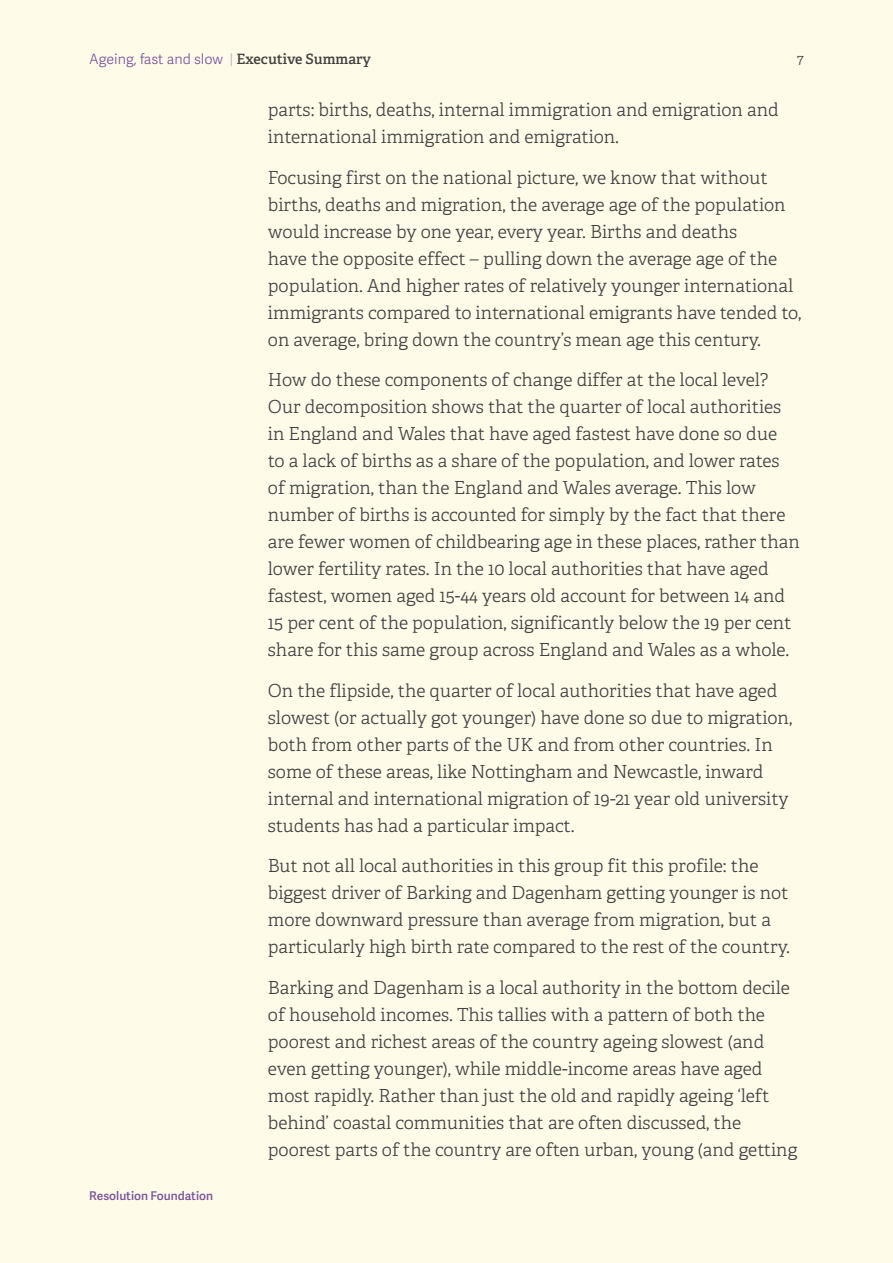
<style>
.page{position:relative;width:893px;height:1263px;background:#fefbe8}
.page>*{position:absolute;margin:0;border:0;box-sizing:border-box;transform-origin:0 0}
.t1{font:300 18px/27px "Adelle";color:#404040}
.t2{font:14.25px "Adelle Sans Lt";color:#78509c}
.t3{font:300 14.25px "Adelle";color:#404040}
.t4{font:12px "Adelle Sans Sb";color:#78509c}
.s1{color:#bba8cd}
.s2{font-family:"Adelle";font-weight:600;color:#404040}
</style>
<div class="page">
<p class="t2" style="left:89px;top:49px;width:283px">Ageing, fast and slow <span class="s1">|</span> <span class="s2">Executive Summary</span></p>
<p class="t3" style="left:797px;top:50px;width:8px">7</p>
<p class="t4" style="left:89px;top:1187px;width:125px">Resolution Foundation</p>
<p class="t1" style="left:268px;top:97px;width:512px">parts: births, deaths, internal immigration and emigration and international immigration and emigration.</p>
<p class="t1" style="left:268px;top:164px;width:535px">Focusing first on the national picture, we know that without births, deaths and migration, the average age of the population would increase by one year, every year. Births and deaths<br>have the opposite effect – pulling down the average age of the population. And higher rates of relatively younger international immigrants compared to international emigrants have tended to, on average, bring down the country’s mean age this century.</p>
<p class="t1" style="left:268px;top:367px;width:534px">How do these components of change differ at the local level?<br>Our decomposition shows that the quarter of local authorities in England and Wales that have aged fastest have done so due<br>to a lack of births as a share of the population, and lower rates of migration, than the England and Wales average. This low number of births is accounted for simply by the fact that there are fewer women of childbearing age in these places, rather than lower fertility rates. In the 10 local authorities that have aged fastest, women aged 15-44 years old account for between 14 and 15 per cent of the population, significantly below the 19 per cent share for this same group across England and Wales as a whole.</p>
<p class="t1" style="left:268px;top:677px;width:526px">On the flipside, the quarter of local authorities that have aged slowest (or actually got younger) have done so due to migration, both from other parts of the UK and from other countries. In some of these areas, like Nottingham and Newcastle, inward internal and international migration of 19-21 year old university students has had a particular impact.</p>
<p class="t1" style="left:268px;top:853px;width:523px">But not all local authorities in this group fit this profile: the biggest driver of Barking and Dagenham getting younger is not more downward pressure than average from migration, but a particularly high birth rate compared to the rest of the country.</p>
<p class="t1" style="left:268px;top:974px;width:531px">Barking and Dagenham is a local authority in the bottom decile of household incomes. This tallies with a pattern of both the poorest and richest areas of the country ageing slowest (and even getting younger), while middle-income areas have aged most rapidly. Rather than just the old and rapidly ageing ‘left behind’ coastal communities that are often discussed, the poorest parts of the country are often urban, young (and getting</p>
</div>
